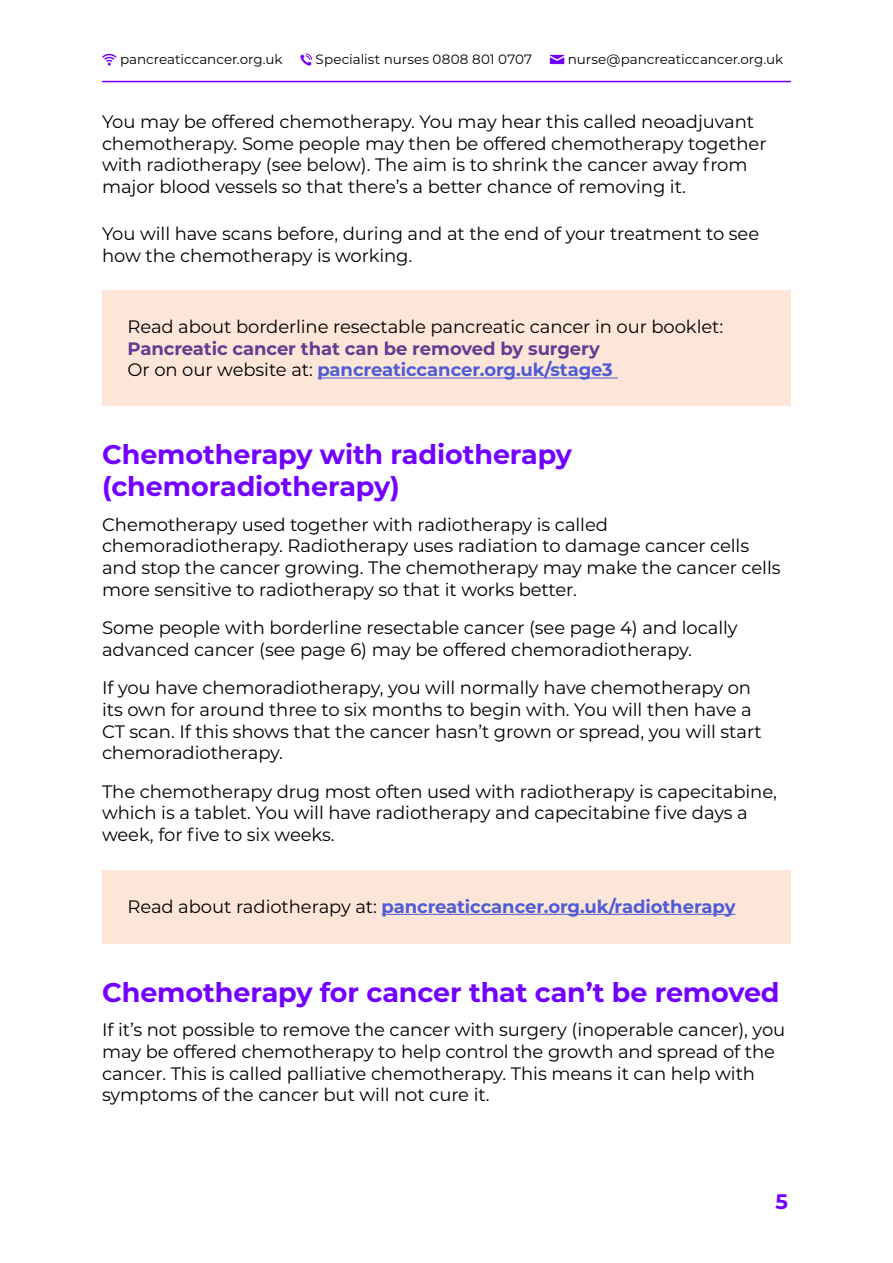
<style>
.page{position:relative;width:893px;height:1263px;background:#fff}
.page>*{position:absolute;margin:0;border:0;box-sizing:border-box;transform-origin:0 0}
.t1{font:700 27px/32.4px "Montserrat";letter-spacing:-.005em;color:#7200ff}
.t2{font:700 21px "Montserrat";color:#7200ff}
.t3{font:18px/21.6px "Montserrat";letter-spacing:-.005em;color:#000}
.t4{font:700 18px/21.6px "Montserrat";letter-spacing:-.005em;color:#623d91}
.t5{font:700 18px "Montserrat";letter-spacing:-.005em;color:#4f5cd6}
.t6{font:13.5px "Montserrat";color:#000}
.s1{font-weight:400;color:#000}
.s2{color:#4f5cd6}
</style>
<div class="page">
<svg style="left:102px;top:53px;width:15px;height:13px"></svg>
<svg style="left:300px;top:53px;width:12px;height:13px"></svg>
<svg style="left:550px;top:55px;width:15px;height:9px"></svg>
<hr style="left:102px;top:81px;width:689px;height:1px;background:#7200ff">
<div style="left:102px;top:291px;width:689px;height:115px;background:#fde5d7"></div>
<hr style="left:317px;top:378px;width:301px;height:1px;background:#4f5cd6">
<div style="left:102px;top:870px;width:689px;height:74px;background:#fde5d7"></div>
<hr style="left:381px;top:914px;width:354px;height:1px;background:#4f5cd6">
<p class="t6" style="left:120px;top:50px;width:164px">pancreaticcancer.org.uk</p>
<p class="t6" style="left:316px;top:50px;width:218px">Specialist nurses 0808 801 0707</p>
<p class="t6" style="left:568px;top:50px;width:217px">nurse@pancreaticcancer.org.uk</p>
<p class="t3" style="left:102px;top:110px;width:666px">You may be offered chemotherapy. You may hear this called neoadjuvant chemotherapy. Some people may then be offered chemotherapy together with radiotherapy (see below). The aim is to shrink the cancer away from major blood vessels so that there’s a better chance of removing it.</p>
<p class="t3" style="left:102px;top:222px;width:659px">You will have scans before, during and at the end of your treatment to see how the chemotherapy is working.</p>
<p class="t3" style="left:128px;top:315px;width:597px">Read about borderline resectable pancreatic cancer in our booklet:</p>
<p class="t4" style="left:128px;top:336px;width:487px">Pancreatic cancer that can be removed by surgery<br><span class="s1">Or on our website at:</span> <span class="s2">pancreaticcancer.org.uk/stage3</span></p>
<h1 class="t1" style="left:102px;top:437px;width:471px">Chemotherapy with radiotherapy (chemoradiotherapy)</h1>
<p class="t3" style="left:102px;top:513px;width:680px">Chemotherapy used together with radiotherapy is called chemoradiotherapy. Radiotherapy uses radiation to damage cancer cells and stop the cancer growing. The chemotherapy may make the cancer cells more sensitive to radiotherapy so that it works better.</p>
<p class="t3" style="left:102px;top:616px;width:637px">Some people with borderline resectable cancer (see page 4) and locally advanced cancer (see page 6) may be offered chemoradiotherapy.</p>
<p class="t3" style="left:102px;top:677px;width:661px">If you have chemoradiotherapy, you will normally have chemotherapy on its own for around three to six months to begin with. You will then have a CT scan. If this shows that the cancer hasn’t grown or spread, you will start chemoradiotherapy.</p>
<p class="t3" style="left:102px;top:780px;width:676px">The chemotherapy drug most often used with radiotherapy is capecitabine, which is a tablet. You will have radiotherapy and capecitabine five days a week, for five to six weeks.</p>
<p class="t5" style="left:128px;top:893px;width:609px"><span class="s1">Read about radiotherapy at:</span> pancreaticcancer.org.uk/radiotherapy</p>
<h1 class="t1" style="left:102px;top:975px;width:679px">Chemotherapy for cancer that can’t be removed</h1>
<p class="t3" style="left:102px;top:1018px;width:685px">If it’s not possible to remove the cancer with surgery (inoperable cancer), you may be offered chemotherapy to help control the growth and spread of the cancer. This is called palliative chemotherapy. This means it can help with symptoms of the cancer but will not cure it.</p>
<p class="t2" style="left:776px;top:1186px;width:14px">5</p>
</div>
